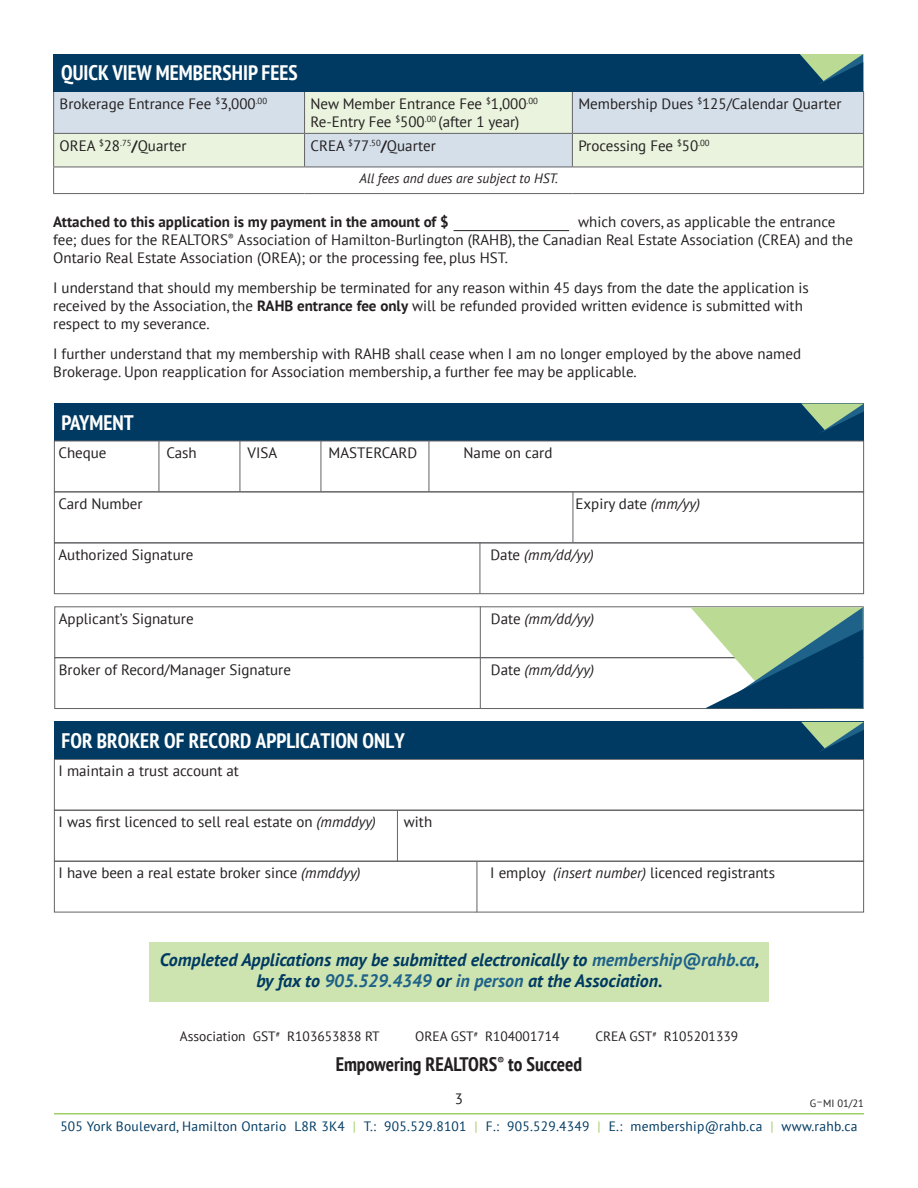
<style>
.page{position:relative;width:918px;height:1188px;background:#fff}
.page>*{position:absolute;margin:0;border:0;box-sizing:border-box;transform-origin:0 0}
.t1{font:700 condensed 21px "PT Sans";color:#fff}
.t2{font:700 condensed 19.5px "PT Sans";color:#231f20}
.t3{font:italic 700 18px "PT Sans";color:#003a62}
.t4{font:15px/18px "PT Sans";color:#231f20}
.t5{font:700 15px "PT Sans";color:#231f20}
.t6{font:italic 15px "PT Sans";color:#231f20}
.t7{font:13.5px "PT Sans";letter-spacing:.02em;color:#003a62}
.t8{font:13.5px "PT Sans";color:#231f20}
.t9{font:italic 13.5px "PT Sans";color:#231f20}
.t10{font:10.5px "PT Sans";color:#231f20}
.s1{font-weight:700}
.s2{font-style:italic}
.s3{font-style:normal}
.s4{color:#1e628a}
.s5{color:#9fce66}
</style>
<div class="page">
<hr style="left:54px;top:1113px;width:810px;height:1px;background:#9fce66">
<div style="left:54px;top:404px;width:810px;height:37px;background:#003a62"></div>
<svg style="left:801px;top:403px;width:63px;height:30px"></svg>
<div style="left:54px;top:441px;width:810px;height:51px;border:1px solid #636366"></div>
<div style="left:54px;top:492px;width:810px;height:51px;border:1px solid #636366"></div>
<hr style="left:159px;top:441px;width:1px;height:51px;background:#636366">
<div style="left:54px;top:543px;width:810px;height:51px;border:1px solid #636366"></div>
<hr style="left:480px;top:543px;width:1px;height:51px;background:#636366">
<hr style="left:240px;top:441px;width:1px;height:51px;background:#636366">
<hr style="left:321px;top:441px;width:1px;height:51px;background:#636366">
<hr style="left:429px;top:441px;width:1px;height:51px;background:#636366">
<hr style="left:573px;top:492px;width:1px;height:51px;background:#636366">
<svg style="left:54px;top:92px;width:809px;height:75px;background:#dce7e2"></svg>
<hr style="left:53px;top:91px;width:252px;height:1px;background:#636366">
<hr style="left:53px;top:92px;width:1px;height:41px;background:#636366">
<hr style="left:305px;top:91px;width:267px;height:1px;background:#636366">
<hr style="left:304px;top:92px;width:1px;height:41px;background:#636366">
<hr style="left:572px;top:91px;width:292px;height:1px;background:#636366">
<hr style="left:572px;top:92px;width:1px;height:41px;background:#636366">
<hr style="left:863px;top:92px;width:1px;height:41px;background:#636366">
<hr style="left:53px;top:133px;width:252px;height:1px;background:#636366">
<hr style="left:53px;top:134px;width:1px;height:33px;background:#636366">
<hr style="left:305px;top:133px;width:267px;height:1px;background:#636366">
<hr style="left:304px;top:134px;width:1px;height:33px;background:#636366">
<hr style="left:572px;top:133px;width:292px;height:1px;background:#636366">
<hr style="left:572px;top:134px;width:1px;height:33px;background:#636366">
<hr style="left:863px;top:134px;width:1px;height:33px;background:#636366">
<hr style="left:53px;top:167px;width:252px;height:1px;background:#636366">
<svg style="left:53px;top:167px;width:1px;height:26px"></svg>
<hr style="left:305px;top:167px;width:267px;height:1px;background:#636366">
<hr style="left:572px;top:167px;width:292px;height:1px;background:#636366">
<svg style="left:863px;top:167px;width:1px;height:26px"></svg>
<hr style="left:53px;top:193px;width:252px;height:1px;background:#636366">
<hr style="left:305px;top:193px;width:267px;height:1px;background:#636366">
<hr style="left:572px;top:193px;width:292px;height:1px;background:#636366">
<div style="left:53px;top:54px;width:810px;height:37px;background:#003a62"></div>
<svg style="left:800px;top:54px;width:63px;height:30px"></svg>
<div style="left:54px;top:606px;width:810px;height:52px;border:1px solid #636366"></div>
<hr style="left:480px;top:606px;width:1px;height:51px;background:#636366">
<div style="left:54px;top:657px;width:810px;height:52px;border:1px solid #636366"></div>
<hr style="left:480px;top:657px;width:1px;height:51px;background:#636366">
<div style="left:54px;top:759px;width:810px;height:51px;border:1px solid #636366"></div>
<div style="left:54px;top:810px;width:810px;height:51px;border:1px solid #636366"></div>
<div style="left:54px;top:861px;width:810px;height:51px;border:1px solid #636366"></div>
<hr style="left:397px;top:810px;width:1px;height:51px;background:#636366">
<div style="left:54px;top:722px;width:810px;height:37px;background:#003a62"></div>
<svg style="left:801px;top:722px;width:63px;height:29px"></svg>
<hr style="left:477px;top:861px;width:1px;height:51px;background:#636366">
<svg style="left:691px;top:607px;width:172px;height:101px"></svg>
<hr style="left:454px;top:230px;width:115px;height:1px;background:#231f20">
<div style="left:149px;top:942px;width:620px;height:60px;background:#cee4b0"></div>
<p class="t1" style="left:61px;top:59px;width:238px">QUICK VIEW MEMBERSHIP FEES</p>
<p class="t4" style="left:60px;top:94px;width:209px">Brokerage Entrance Fee <sup>$</sup>3,000<sup>.00</sup></p>
<p class="t4" style="left:311px;top:94px;width:229px">New Member Entrance Fee <sup>$</sup>1,000<sup>.00</sup></p>
<p class="t4" style="left:311px;top:112px;width:210px">Re-Entry Fee <sup>$</sup>500<sup>.00</sup> (after 1 year)</p>
<p class="t4" style="left:578px;top:94px;width:265px">Membership Dues <sup>$</sup>125/Calendar Quarter</p>
<p class="t4" style="left:60px;top:137px;width:129px">OREA <sup>$</sup>28<sup>.75</sup><span class="s1">/</span>Quarter</p>
<p class="t4" style="left:311px;top:137px;width:127px">CREA <sup>$</sup>77<sup>.50</sup><span class="s1">/</span>Quarter</p>
<p class="t4" style="left:578px;top:137px;width:133px">Processing Fee <sup>$</sup>50<sup>.00</sup></p>
<p class="t9" style="left:360px;top:170px;width:200px">All fees and dues are subject to HST.</p>
<p class="t5" style="left:53px;top:212px;width:397px">Attached to this application is my payment in the amount of $</p>
<p class="t4" style="left:53px;top:212px;width:801px;text-indent:525px">which covers, as applicable the entrance fee; dues for the REALTORS<sup>®</sup> Association of Hamilton-Burlington (RAHB), the Canadian Real Estate Association (CREA) and the<br>Ontario Real Estate Association (OREA); or the processing fee, plus HST.</p>
<p class="t4" style="left:53px;top:278px;width:757px">I understand that should my membership be terminated for any reason within 45 days from the date the application is</p>
<p class="t4" style="left:53px;top:296px;width:751px">received by the Association, the <span class="s1">RAHB entrance fee only</span> will be refunded provided written evidence is submitted with</p>
<p class="t4" style="left:53px;top:314px;width:158px">respect to my severance.</p>
<p class="t4" style="left:53px;top:344px;width:749px">I further understand that my membership with RAHB shall cease when I am no longer employed by the above named</p>
<p class="t4" style="left:53px;top:362px;width:585px">Brokerage. Upon reapplication for Association membership, a further fee may be applicable.</p>
<p class="t1" style="left:62px;top:409px;width:74px">PAYMENT</p>
<p class="t4" style="left:58px;top:443px;width:49px">Cheque</p>
<p class="t4" style="left:166px;top:443px;width:32px">Cash</p>
<p class="t4" style="left:247px;top:443px;width:31px">VISA</p>
<p class="t4" style="left:328px;top:443px;width:90px">MASTERCARD</p>
<p class="t4" style="left:463px;top:443px;width:90px">Name on card</p>
<p class="t4" style="left:58px;top:494px;width:86px">Card Number</p>
<p class="t4" style="left:575px;top:494px;width:126px">Expiry date <span class="s2">(mm/yy)</span></p>
<p class="t4" style="left:58px;top:545px;width:137px">Authorized Signature</p>
<p class="t6" style="left:490px;top:545px;width:105px"><span class="s3">Date</span> (mm/dd/yy)</p>
<p class="t4" style="left:59px;top:609px;width:136px">Applicant’s Signature</p>
<p class="t6" style="left:491px;top:609px;width:105px"><span class="s3">Date</span> (mm/dd/yy)</p>
<p class="t4" style="left:59px;top:660px;width:234px">Broker of Record/Manager Signature</p>
<p class="t6" style="left:491px;top:660px;width:105px"><span class="s3">Date</span> (mm/dd/yy)</p>
<p class="t1" style="left:62px;top:727px;width:345px">FOR BROKER OF RECORD APPLICATION ONLY</p>
<p class="t4" style="left:59px;top:762px;width:182px">I maintain a trust account at</p>
<p class="t4" style="left:59px;top:813px;width:319px">I was first licenced to sell real estate on <span class="s2">(mmddyy)</span></p>
<p class="t4" style="left:59px;top:864px;width:303px">I have been a real estate broker since <span class="s2">(mmddyy)</span></p>
<p class="t4" style="left:490px;top:864px;width:286px">I employ <span class="s2">(insert number)</span> licenced registrants</p>
<p class="t4" style="left:404px;top:813px;width:30px">with</p>
<p class="t3" style="left:160px;top:948px;width:601px">Completed Applications may be submitted electronically to <span class="s4">membership@rahb.ca</span>,</p>
<p class="t3" style="left:256px;top:969px;width:408px">by fax to <span class="s4">905.529.4349</span> or <span class="s4">in person</span> at the Association.</p>
<p class="t8" style="left:180px;top:1028px;width:201px">Association GST<sup>#</sup> R103653838 RT</p>
<p class="t8" style="left:415px;top:1028px;width:146px">OREA GST<sup>#</sup> R104001714</p>
<p class="t8" style="left:595px;top:1028px;width:144px">CREA GST<sup>#</sup> R105201339</p>
<p class="t2" style="left:336px;top:1052px;width:248px">Empowering REALTORS<sup>®</sup> to Succeed</p>
<p class="t4" style="left:455px;top:1089px;width:10px">3</p>
<p class="t10" style="left:810px;top:1097px;width:56px">G–MI 01/21</p>
<p class="t7" style="left:60px;top:1118px;width:799px">505 York Boulevard, Hamilton Ontario L8R 3K4 <span class="s5">|</span> T.: 905.529.8101 <span class="s5">|</span> F.: 905.529.4349 <span class="s5">|</span> E.: membership@rahb.ca <span class="s5">|</span> www.rahb.ca</p>
</div>
